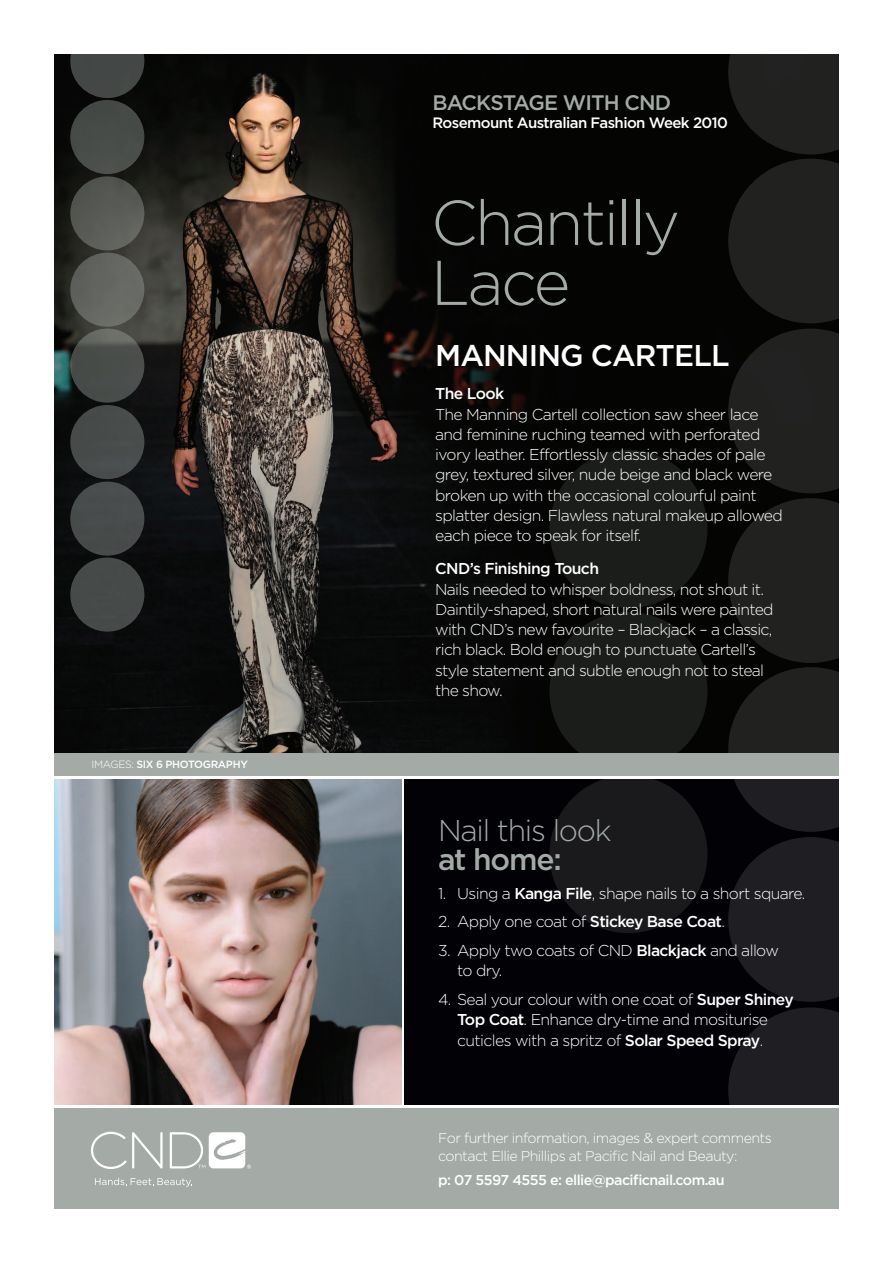
<style>
.page{position:relative;width:893px;height:1263px;background:#fff}
.page>*{position:absolute;margin:0;border:0;box-sizing:border-box;transform-origin:0 0}
.t1{font:300 63px/60px "Gotham";letter-spacing:-.04em;color:#a4aba7}
.t2{font:500 30px "Gotham";letter-spacing:-.03em;color:#fff}
.t3{font:300 30px "Gotham";letter-spacing:-.04em;color:#a4aba7}
.t4{font:500 30px "Gotham";color:#a4aba7}
.t5{font:500 21px "Gotham";letter-spacing:-.045em;color:#a4aba7}
.t6{font:300 15.75px/20.2px "Gotham";letter-spacing:-.04em;color:#fff}
.t7{font:500 15.75px "Gotham";letter-spacing:-.04em;color:#fff}
.t8{font:500 15px "Gotham";letter-spacing:-.04em;color:#fff}
.t9{font:300 14.25px/18px "Gotham";letter-spacing:-.04em;color:#fff}
.t10{font:500 14.25px "Gotham";letter-spacing:-.04em;color:#fff}
.t11{font:500 10.5px "Gotham";letter-spacing:-.03em;color:#fff}
.s1{font-weight:300}
.s2{font-weight:500}
</style>
<div class="page">
<img style="left:54px;top:54px;width:785px;height:699px">
<div style="left:404px;top:768px;width:435px;height:357px;background:#020105"></div>
<img style="left:54px;top:779px;width:348px;height:326px">
<svg style="left:728px;top:54px;width:111px;height:100px"></svg>
<svg style="left:728px;top:159px;width:165px;height:164px;fill:#212220"></svg>
<svg style="left:728px;top:329px;width:165px;height:164px;fill:#212220"></svg>
<svg style="left:728px;top:1007px;width:165px;height:165px;fill:#1f1e22"></svg>
<svg style="left:728px;top:498px;width:165px;height:165px;fill:#212220"></svg>
<svg style="left:728px;top:667px;width:165px;height:165px;fill:#212222"></svg>
<svg style="left:728px;top:837px;width:165px;height:165px;fill:#1f1e22"></svg>
<div style="left:70px;top:24px;width:74px;height:74px;background:#444745;border-radius:50%"></div>
<div style="left:70px;top:100px;width:74px;height:74px;background:#484c48;border-radius:50%"></div>
<div style="left:70px;top:176px;width:74px;height:74px;background:#575a54;border-radius:50%"></div>
<div style="left:70px;top:482px;width:74px;height:74px;background:#484c4b;border-radius:50%"></div>
<div style="left:70px;top:557px;width:74px;height:75px;background:#464a49;border-radius:50%"></div>
<div style="left:70px;top:253px;width:74px;height:74px;background:#656762;border-radius:50%"></div>
<svg style="left:70px;top:329px;width:74px;height:74px;fill:#494d4b"></svg>
<div style="left:70px;top:405px;width:74px;height:74px;background:#484c4a;border-radius:50%"></div>
<div style="left:549px;top:450px;width:158px;height:158px;background:#1b1d1b;border-radius:50%"></div>
<div style="left:549px;top:612px;width:158px;height:158px;background:#1b1d1b;border-radius:50%"></div>
<div style="left:549px;top:775px;width:158px;height:158px;background:#1a1a1d;border-radius:50%"></div>
<div style="left:54px;top:1107px;width:785px;height:102px;background:#a4aba7"></div>
<div style="left:54px;top:753px;width:785px;height:25px;background:#a4aba7"></div>
<div style="left:26px;top:12px;width:842px;height:42px;background:#fff"></div>
<svg style="left:91px;top:1132px;width:160px;height:37px"></svg>
<svg style="left:95px;top:1178px;width:97px;height:9px"></svg>
<hr style="left:45px;top:776px;width:820px;height:2px;background:#fff">
<hr style="left:45px;top:1105px;width:820px;height:2px;background:#fff">
<p class="t11" style="left:92px;top:758px;width:158px"><span class="s1">images:</span> Six 6 Photography</p>
<h3 class="t5" style="left:432px;top:90px;width:85px">BAC KSTAGE</h3>
<h3 class="t5" style="left:563px;top:90px;width:110px">WITH CN D</h3>
<p class="t8" style="left:432px;top:114px;width:297px">Rosemount Australian Fashion Week 2010</p>
<h1 class="t1" style="left:431px;top:192px;width:251px">Chantilly<br>Lace</h1>
<h2 class="t2" style="left:435px;top:339px;width:296px">manning cartell</h2>
<p class="t7" style="left:435px;top:385px;width:71px">The Look</p>
<p class="t6" style="left:435px;top:404px;width:349px">The Manning Cartell collection saw sheer lace and feminine ruching teamed with perforated ivory leather. Effortlessly classic shades of pale grey, textured silver, nude beige and black were broken up with the occasional colourful paint splatter design. Flawless natural makeup allowed each piece to speak for itself.</p>
<p class="t7" style="left:435px;top:560px;width:165px">CN D’s Finishing Touch</p>
<p class="t6" style="left:435px;top:579px;width:340px">Nails needed to whisper boldness, not shout it.<br>Daintily-shaped, short natural nails were painted with CND’s new favourite – Blackjack – a classic, rich black. Bold enough to punctuate Cartell’s style statement and subtle enough not to steal the show.</p>
<h2 class="t3" style="left:438px;top:814px;width:175px">Nail this look</h2>
<h2 class="t4" style="left:438px;top:842px;width:125px">at home:</h2>
<p class="t6" style="left:438px;top:883px;width:369px">1. Using a <span class="s2">Kanga File</span>, shape nails to a short square.</p>
<p class="t6" style="left:438px;top:911px;width:288px">2. Apply one coat of <span class="s2">Stickey Base Coat</span>.</p>
<p class="t6" style="left:457px;top:940px;width:323px;text-indent:-19px">3. Apply two coats of CND <span class="s2">Blackjack</span> and allow to dry.</p>
<p class="t6" style="left:457px;top:989px;width:338px;text-indent:-19px">4. Seal your colour with one coat of <span class="s2">Super Shiney<br>Top Coat</span>. Enhance dry-time and mositurise cuticles with a spritz of <span class="s2">Solar Speed Spray</span>.</p>
<p class="t9" style="left:438px;top:1129px;width:335px">For further information, images &amp; expert comments contact Ellie Phillips at Pacific Nail and Beauty:</p>
<p class="t10" style="left:438px;top:1172px;width:288px">p: 07 5597 4555 e: ellie@pacificnail.com.au</p>
</div>
